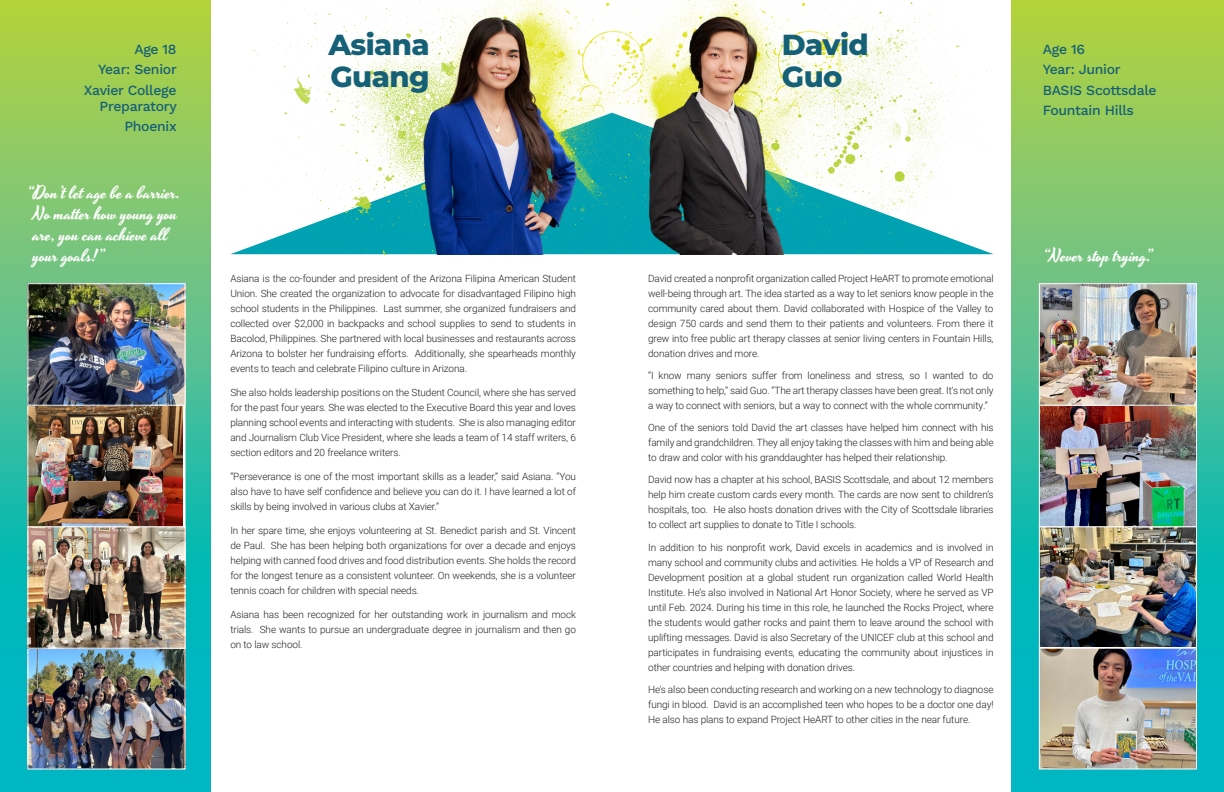
<style>
.page{position:relative;width:1224px;height:792px;background:#fff}
.page>*{position:absolute;margin:0;border:0;box-sizing:border-box;transform-origin:0 0}
.t1{font:800 29px/32px "Montserrat";letter-spacing:-.02em;color:#166077}
.t2{font:18px/21px "Yesteryear";letter-spacing:-.01em;color:#fff}
.t3{font:500 14px/20.5px "Work Sans";letter-spacing:-.02em;color:#166077;text-align:right}
.t4{font:300 10px/15px "Roboto";letter-spacing:-.01em;color:#231f20;text-align:justify}
</style>
<div class="page">
<svg style="left:1012px;top:0;width:212px;height:792px;background:#6ac47b"></svg>
<svg style="left:0;top:0;width:211px;height:792px;background:#6ac47a"></svg>
<img style="left:603px;top:0;width:61px;height:254px">
<img style="left:689px;top:0;width:298px;height:255px">
<img style="left:245px;top:0;width:162px;height:254px">
<img style="left:1041px;top:649px;width:154px;height:119px">
<div style="left:1039px;top:647px;width:158px;height:123px;border:1px solid #fff"></div>
<img style="left:1041px;top:528px;width:154px;height:119px">
<div style="left:1039px;top:526px;width:158px;height:123px;border:1px solid #fff"></div>
<img style="left:1041px;top:407px;width:154px;height:118px">
<div style="left:1039px;top:405px;width:158px;height:122px;border:1px solid #fff"></div>
<img style="left:1041px;top:285px;width:154px;height:119px">
<div style="left:1039px;top:283px;width:158px;height:123px;border:1px solid #fff"></div>
<img style="left:29px;top:649px;width:155px;height:119px">
<div style="left:27px;top:647px;width:159px;height:123px;border:1px solid #fff"></div>
<img style="left:29px;top:528px;width:155px;height:119px">
<div style="left:27px;top:526px;width:159px;height:123px;border:1px solid #fff"></div>
<img style="left:29px;top:407px;width:153px;height:118px">
<div style="left:27px;top:405px;width:159px;height:122px;border:1px solid #fff"></div>
<img style="left:29px;top:285px;width:155px;height:119px">
<div style="left:27px;top:283px;width:159px;height:123px;border:1px solid #fff"></div>
<img style="left:637px;top:14px;width:172px;height:240px">
<img style="left:407px;top:0;width:196px;height:254px">
<h3 class="t3" style="left:84px;top:38px;width:94px">Age 18<br>Year: Senior<br>Xavier College</h3>
<h3 class="t3" style="left:100px;top:95px;width:79px">Preparatory<br>Phoenix</h3>
<h2 class="t2" style="left:33px;top:183px;width:149px;text-indent:-6px">“Don’t let age be a barrier.<br>No matter how young you are, you can achieve all your goals!”</h2>
<h1 class="t1" style="left:328px;top:27px;width:103px">Asiana<br>Guang</h1>
<p class="t4" style="left:230px;top:270px;width:347px">Asiana is the co-founder and president of the Arizona Filipina American Student Union. She created the organization to advocate for disadvantaged Filipino high school students in the Philippines. Last summer, she organized fundraisers and collected over $2,000 in backpacks and school supplies to send to students in Bacolod, Philippines. She partnered with local businesses and restaurants across Arizona to bolster her fundraising efforts. Additionally, she spearheads monthly events to teach and celebrate Filipino culture in Arizona.</p>
<p class="t4" style="left:230px;top:384px;width:347px">She also holds leadership positions on the Student Council, where she has served for the past four years. She was elected to the Executive Board this year and loves planning school events and interacting with students. She is also managing editor and Journalism Club Vice President, where she leads a team of 14 staff writers, 6 section editors and 20 freelance writers.</p>
<p class="t4" style="left:230px;top:468px;width:347px">“Perseverance is one of the most important skills as a leader,” said Asiana. “You also have to have self confidence and believe you can do it. I have learned a lot of skills by being involved in various clubs at Xavier.”</p>
<p class="t4" style="left:230px;top:522px;width:347px">In her spare time, she enjoys volunteering at St. Benedict parish and St. Vincent de Paul. She has been helping both organizations for over a decade and enjoys helping with canned food drives and food distribution events. She holds the record for the longest tenure as a consistent volunteer. On weekends, she is a volunteer tennis coach for children with special needs.</p>
<p class="t4" style="left:230px;top:606px;width:347px">Asiana has been recognized for her outstanding work in journalism and mock trials. She wants to pursue an undergraduate degree in journalism and then go on to law school.</p>
<h1 class="t1" style="left:782px;top:27px;width:88px">David<br>Guo</h1>
<h3 class="t3" style="left:1043px;top:38px;width:115px;text-align:left">Age 16<br>Year: Junior<br>BASIS Scottsdale<br>Fountain Hills</h3>
<p class="t4" style="left:648px;top:270px;width:347px">David created a nonprofit organization called Project HeART to promote emotional well-being through art. The idea started as a way to let seniors know people in the community cared about them. David collaborated with Hospice of the Valley to design 750 cards and send them to their patients and volunteers. From there it grew into free public art therapy classes at senior living centers in Fountain Hills, donation drives and more.</p>
<p class="t4" style="left:648px;top:368px;width:347px">“I know many seniors suffer from loneliness and stress, so I wanted to do something to help,” said Guo. “The art therapy classes have been great. It’s not only a way to connect with seniors, but a way to connect with the whole community.”</p>
<p class="t4" style="left:648px;top:420px;width:347px">One of the seniors told David the art classes have helped him connect with his family and grandchildren. They all enjoy taking the classes with him and being able to draw and color with his granddaughter has helped their relationship.</p>
<p class="t4" style="left:648px;top:472px;width:347px">David now has a chapter at his school, BASIS Scottsdale, and about 12 members help him create custom cards every month. The cards are now sent to children’s hospitals, too. He also hosts donation drives with the City of Scottsdale libraries to collect art supplies to donate to Title I schools.</p>
<p class="t4" style="left:648px;top:539px;width:347px">In addition to his nonprofit work, David excels in academics and is involved in many school and community clubs and activities. He holds a VP of Research and Development position at a global student run organization called World Health Institute. He’s also involved in National Art Honor Society, where he served as VP until Feb. 2024. During his time in this role, he launched the Rocks Project, where the students would gather rocks and paint them to leave around the school with uplifting messages. David is also Secretary of the UNICEF club at this school and participates in fundraising events, educating the community about injustices in other countries and helping with donation drives.</p>
<p class="t4" style="left:648px;top:681px;width:347px">He’s also been conducting research and working on a new technology to diagnose fungi in blood. David is an accomplished teen who hopes to be a doctor one day!<br>He also has plans to expand Project HeART to other cities in the near future.</p>
<h2 class="t2" style="left:1043px;top:246px;width:110px">“Never stop trying.”</h2>
</div>
